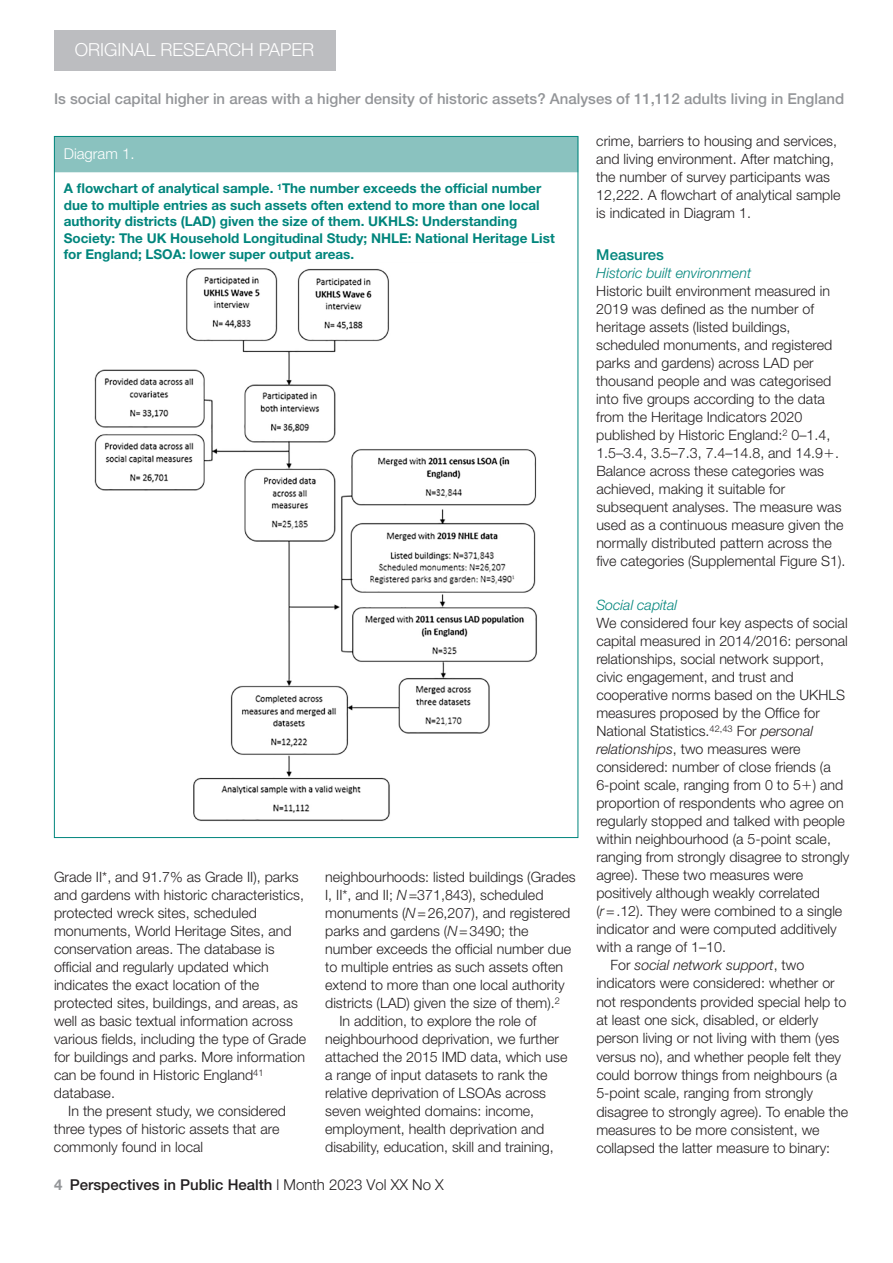
<style>
.page{position:relative;width:893px;height:1263px;background:#fff}
.page>*{position:absolute;margin:0;border:0;box-sizing:border-box;transform-origin:0 0}
.t1{font:300 18px "Helvetica Neue LT Std";color:#fff}
.t2{font:500 15px "Helvetica Neue LT Std";color:#939598}
.t3{font:500 15px "Helvetica Neue LT Std";color:#231f20}
.t4{font:300 15px "Helvetica Neue LT Std";color:#fff}
.t5{font:500 15px "Helvetica Neue LT Std";color:#00857c}
.t6{font:300 14.25px/18px "Helvetica Neue LT Std";color:#231f20}
.t7{font:italic 300 14.25px "Helvetica Neue LT Std";color:#00857c}
.t8{font:italic 300 14.25px "Helvetica Neue LT Std";color:#231f20}
.t9{font:700 13.5px/16.5px "Helvetica Neue LT Std";color:#00857c}
.s1{font-style:italic}
.s2{font-weight:700;color:#939598}
.s3{font-weight:300}
.s4{font-style:normal}
</style>
<div class="page">
<div style="left:54px;top:30px;width:281px;height:40px;background:#bcbdc0"></div>
<div style="left:54px;top:136px;width:524px;height:36px;background:#8ac2bf"></div>
<img style="left:94px;top:268px;width:443px;height:554px">
<p class="t1" style="left:75px;top:39px;width:241px">Original Research Paper</p>
<p class="t2" style="left:54px;top:90px;width:792px">Is social capital higher in areas with a higher density of historic assets? Analyses of 11,112 adults living in England</p>
<p class="t4" style="left:64px;top:144px;width:72px">Diagram 1.</p>
<p class="t9" style="left:64px;top:180px;width:492px">A flowchart of analytical sample. <sup>1</sup>The number exceeds the official number due to multiple entries as such assets often extend to more than one local authority districts (LAD) given the size of them. UKHLS: Understanding Society: The UK Household Longitudinal Study; NH LE: National Heritage List for England; LSOA: lower super output areas.</p>
<p class="t6" style="left:54px;top:868px;width:254px">Grade II*, and 91.7% as Grade II), parks and gardens with historic characteristics, protected wreck sites, scheduled monuments, World Heritage Sites, and conservation areas. The database is official and regularly updated which indicates the exact location of the protected sites, buildings, and areas, as well as basic textual information across various fields, including the type of Grade for buildings and parks. More information can be found in Historic England<sup>41 </sup>database.</p>
<p class="t6" style="left:54px;top:1102px;width:234px;text-indent:14px">In the present study, we considered three types of historic assets that are commonly found in local</p>
<p class="t6" style="left:325px;top:868px;width:252px">neighbourhoods: listed buildings (Grades</p>
<p class="t6" style="left:325px;top:886px;width:220px">I, II*, and II ; <span class="s1">N</span>=371,843), scheduled</p>
<p class="t6" style="left:325px;top:904px;width:247px">monuments (<span class="s1">N</span>=26,207), and registered</p>
<p class="t6" style="left:325px;top:922px;width:205px">parks and gardens (<span class="s1">N</span>=3490; the</p>
<p class="t6" style="left:325px;top:940px;width:247px">number exceeds the official number due</p>
<p class="t6" style="left:325px;top:958px;width:240px">to multiple entries as such assets often</p>
<p class="t6" style="left:325px;top:976px;width:241px">extend to more than one local authority</p>
<p class="t6" style="left:325px;top:994px;width:236px">districts (LAD) given the size of them).<sup>2</sup></p>
<p class="t6" style="left:339px;top:1012px;width:199px">In addition, to explore the role of</p>
<p class="t6" style="left:325px;top:1030px;width:235px">neighbourhood deprivation, we further</p>
<p class="t6" style="left:325px;top:1048px;width:244px">attached the 2015 IMD data, which use</p>
<p class="t6" style="left:325px;top:1066px;width:224px">a range of input datasets to rank the</p>
<p class="t6" style="left:325px;top:1084px;width:222px">relative deprivation of LSOAs across</p>
<p class="t6" style="left:325px;top:1102px;width:211px">seven weighted domains: income,</p>
<p class="t6" style="left:325px;top:1120px;width:221px">employment, health deprivation and</p>
<p class="t6" style="left:325px;top:1138px;width:230px">disability, education, skill and training,</p>
<p class="t3" style="left:54px;top:1175px;width:391px"><span class="s2">4</span> Perspectives in Public Health <span class="s3">l Month 2023 Vol XX No X</span></p>
<p class="t6" style="left:596px;top:132px;width:246px">crime, barriers to housing and services, and living environment. After matching, the number of survey participants was 12,222. A flowchart of analytical sample is indicated in Diagram 1.</p>
<p class="t5" style="left:596px;top:246px;width:69px">Measures</p>
<p class="t7" style="left:596px;top:265px;width:156px">Historic built environment</p>
<p class="t6" style="left:596px;top:282px;width:251px">Historic built environment measured in 2019 was defined as the number of heritage assets (listed buildings, scheduled monuments, and registered parks and gardens) across LAD per thousand people and was categorised into five groups according to the data from the Heritage Indicators 2020 published by Historic England:<sup>2</sup> 0–1.4, 1.5–3.4, 3.5–7.3, 7.4–14.8, and 14.9 .<br>Balance across these categories was achieved, making it suitable for subsequent analyses. The measure was used as a continuous measure given the normally distributed pattern across the five categories (Supplemental Figure S1).</p>
<p class="t7" style="left:596px;top:596px;width:82px">Social capital</p>
<p class="t6" style="left:596px;top:613px;width:253px">We considered four key aspects of social</p>
<p class="t6" style="left:596px;top:631px;width:253px">capital measured in 2014/2016: personal</p>
<p class="t6" style="left:596px;top:649px;width:229px">relationships, social network support,</p>
<p class="t6" style="left:596px;top:667px;width:199px">civic engagement, and trust and</p>
<p class="t6" style="left:596px;top:685px;width:232px">cooperative norms based on the UKHLS</p>
<p class="t6" style="left:596px;top:703px;width:225px">measures proposed by the Office for</p>
<p class="t6" style="left:596px;top:721px;width:218px">National Statistics.<sup>42,43</sup> For <span class="s1">personal</span></p>
<p class="t6" style="left:596px;top:739px;width:206px"><span class="s1">relationships</span>, two measures were</p>
<p class="t6" style="left:596px;top:757px;width:236px">considered: number of close friends (a</p>
<p class="t6" style="left:596px;top:775px;width:249px">6-point scale, ranging from 0 to 5 ) and</p>
<p class="t6" style="left:596px;top:793px;width:249px">proportion of respondents who agree on</p>
<p class="t6" style="left:596px;top:811px;width:250px">regularly stopped and talked with people</p>
<p class="t6" style="left:596px;top:829px;width:236px">within neighbourhood (a 5-point scale,</p>
<p class="t6" style="left:596px;top:847px;width:255px">ranging from strongly disagree to strongly</p>
<p class="t6" style="left:596px;top:865px;width:208px">agree). These two measures were</p>
<p class="t6" style="left:596px;top:883px;width:225px">positively although weakly correlated</p>
<p class="t6" style="left:596px;top:901px;width:248px">(<span class="s1">r</span>=.12). They were combined to a single</p>
<p class="t6" style="left:596px;top:919px;width:242px">indicator and were computed additively</p>
<p class="t6" style="left:596px;top:937px;width:131px">with a range of 1–10.</p>
<p class="t8" style="left:611px;top:956px;width:195px"><span class="s4">For</span> social network support<span class="s4">, two</span></p>
<p class="t6" style="left:596px;top:974px;width:240px">indicators were considered: whether or</p>
<p class="t6" style="left:596px;top:992px;width:251px">not respondents provided special help to</p>
<p class="t6" style="left:596px;top:1011px;width:223px">at least one sick, disabled, or elderly</p>
<p class="t6" style="left:596px;top:1029px;width:245px">person living or not living with them (yes</p>
<p class="t6" style="left:596px;top:1047px;width:246px">versus no), and whether people felt they</p>
<p class="t6" style="left:596px;top:1065px;width:242px">could borrow things from neighbours (a</p>
<p class="t6" style="left:596px;top:1084px;width:218px">5-point scale, ranging from strongly</p>
<p class="t6" style="left:596px;top:1102px;width:253px">disagree to strongly agree). To enable the</p>
<p class="t6" style="left:596px;top:1120px;width:225px">measures to be more consistent, we</p>
<p class="t6" style="left:596px;top:1139px;width:235px">collapsed the latter measure to binary:</p>
</div>
